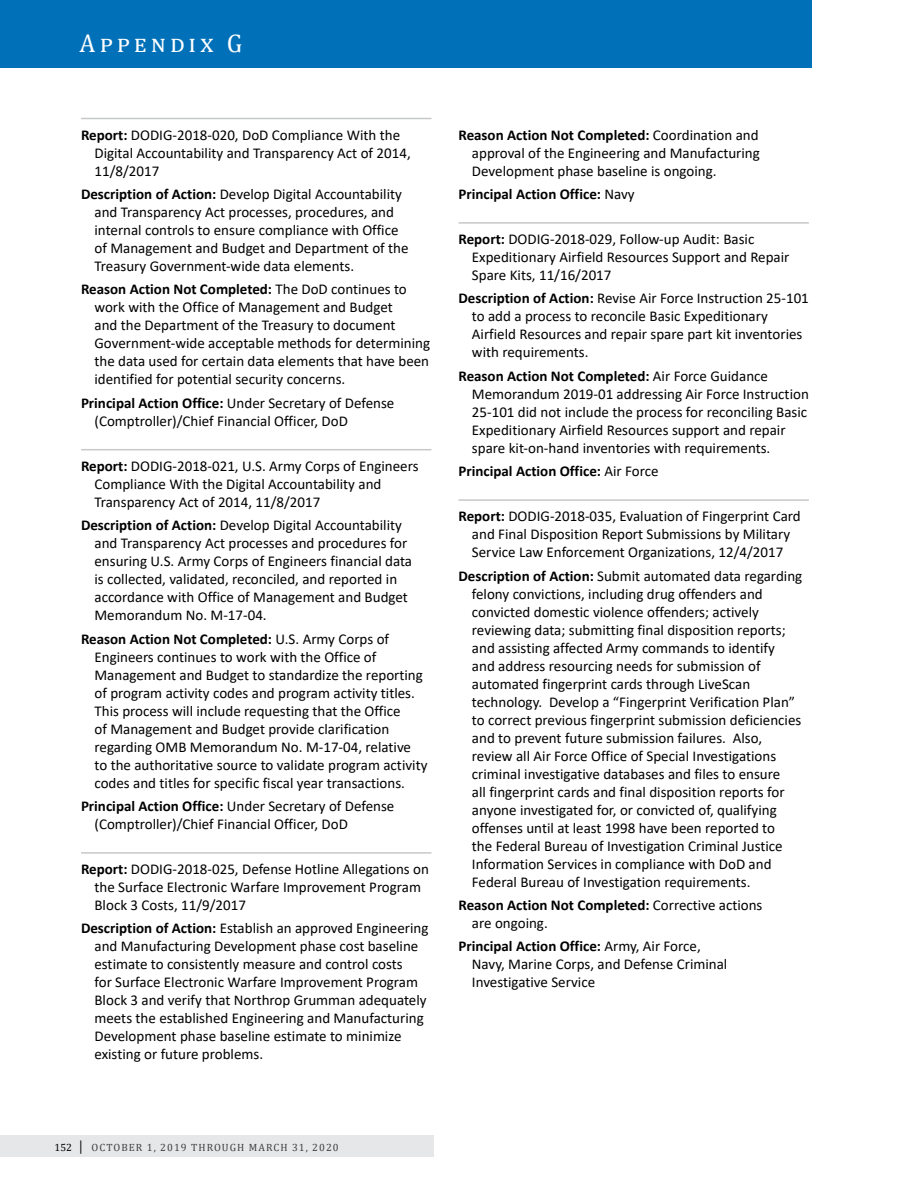
<style>
.page{position:relative;width:918px;height:1188px;background:#fff}
.page>*{position:absolute;margin:0;border:0;box-sizing:border-box;transform-origin:0 0}
.t1{font:25.5px "Cambria";color:#fff}
.MIDDLE_Bold_Colon_Bo{font:15px/18px "Calibri";color:#000}
.FIRST_Bold_Colon_Bod{font:15px/18px "Calibri";color:#000}
.MIDDLE_Bold_Colon_Bo-2{font:700 15px "Calibri";color:#000}
.t2{font:10.5px "Cambria";letter-spacing:.1em;color:#414042}
.s1{font-weight:700}
.s2{font-weight:400}
.s3{color:#000}
.s4{font-family:"Calibri";font-size:15px;color:#000}
</style>
<div class="page">
<div style="left:0;top:0;width:812px;height:68px;background:#0071b9"></div>
<div style="left:0;top:1135px;width:433px;height:22px;background:#e6e7e8"></div>
<hr style="left:81px;top:118px;width:350px;height:1px;background:#c7c8ca">
<hr style="left:81px;top:449px;width:350px;height:1px;background:#c7c8ca">
<hr style="left:81px;top:852px;width:350px;height:2px;background:#c7c8ca">
<hr style="left:458px;top:222px;width:351px;height:2px;background:#c7c8ca">
<hr style="left:458px;top:499px;width:351px;height:2px;background:#c7c8ca">
<h1 class="t1" style="left:80px;top:28px;width:165px">Appendix G</h1>
<p class="FIRST_Bold_Colon_Bod" style="left:94px;top:125px;width:318px;text-indent:-14px"><span class="s1">Report:</span> DODIG‑2018‑020, DoD Compliance With the<br>Digital Accountability and Transparency Act of 2014,<br>11/8/2017</p>
<p class="MIDDLE_Bold_Colon_Bo" style="left:94px;top:185px;width:316px;text-indent:-14px"><span class="s1">Description of Action:</span> Develop Digital Accountability and Transparency Act processes, procedures, and internal controls to ensure compliance with Office of Management and Budget and Department of the Treasury Government‑wide data elements.</p>
<p class="MIDDLE_Bold_Colon_Bo" style="left:94px;top:280px;width:337px;text-indent:-14px"><span class="s1">Reason Action Not Completed:</span> The DoD continues to work with the Office of Management and Budget<br>and the Department of the Treasury to document Government‑wide acceptable methods for determining the data used for certain data elements that have been identified for potential security concerns.</p>
<p class="MIDDLE_Bold_Colon_Bo" style="left:94px;top:393px;width:301px;text-indent:-14px"><span class="s1">Principal Action Office:</span> Under Secretary of Defense (Comptroller)/Chief Financial Officer, DoD</p>
<p class="FIRST_Bold_Colon_Bod" style="left:94px;top:456px;width:326px;text-indent:-14px"><span class="s1">Report:</span> DODIG‑2018‑021, U.S. Army Corps of Engineers<br>Compliance With the Digital Accountability and<br>Transparency Act of 2014, 11/8/2017</p>
<p class="MIDDLE_Bold_Colon_Bo" style="left:94px;top:516px;width:319px;text-indent:-14px"><span class="s1">Description of Action:</span> Develop Digital Accountability and Transparency Act processes and procedures for ensuring U.S. Army Corps of Engineers financial data is collected, validated, reconciled, and reported in accordance with Office of Management and Budget Memorandum No. M‑17‑04.</p>
<p class="MIDDLE_Bold_Colon_Bo" style="left:94px;top:629px;width:334px;text-indent:-14px"><span class="s1">Reason Action Not Completed:</span> U.S. Army Corps of Engineers continues to work with the Office of Management and Budget to standardize the reporting of program activity codes and program activity titles.<br>This process will include requesting that the Office<br>of Management and Budget provide clarification regarding OMB Memorandum No. M‑17‑04, relative to the authoritative source to validate program activity codes and titles for specific fiscal year transactions.</p>
<p class="MIDDLE_Bold_Colon_Bo" style="left:94px;top:797px;width:301px;text-indent:-14px"><span class="s1">Principal Action Office:</span> Under Secretary of Defense (Comptroller)/Chief Financial Officer, DoD</p>
<p class="FIRST_Bold_Colon_Bod" style="left:94px;top:860px;width:336px;text-indent:-14px"><span class="s1">Report:</span> DODIG‑2018‑025, Defense Hotline Allegations on the Surface Electronic Warfare Improvement Program<br>Block 3 Costs, 11/9/2017</p>
<p class="MIDDLE_Bold_Colon_Bo" style="left:94px;top:919px;width:335px;text-indent:-14px"><span class="s1">Description of Action:</span> Establish an approved Engineering and Manufacturing Development phase cost baseline estimate to consistently measure and control costs<br>for Surface Electronic Warfare Improvement Program Block 3 and verify that Northrop Grumman adequately meets the established Engineering and Manufacturing Development phase baseline estimate to minimize existing or future problems.</p>
<p class="MIDDLE_Bold_Colon_Bo" style="left:472px;top:125px;width:289px;text-align:justify;text-indent:-14px"><span class="s1">Reason Action Not Completed:</span> Coordination and approval of the Engineering and Manufacturing Development phase baseline is ongoing.</p>
<p class="MIDDLE_Bold_Colon_Bo-2" style="left:458px;top:183px;width:178px">Principal Action Office: <span class="s2">Navy</span></p>
<p class="FIRST_Bold_Colon_Bod" style="left:472px;top:230px;width:319px;text-indent:-14px"><span class="s1">Report:</span> DODIG‑2018‑029, Follow‑up Audit: Basic<br>Expeditionary Airfield Resources Support and Repair<br>Spare Kits, 11/16/2017</p>
<p class="MIDDLE_Bold_Colon_Bo" style="left:472px;top:289px;width:338px;text-indent:-14px"><span class="s1">Description of Action:</span> Revise Air Force Instruction 25‑101 to add a process to reconcile Basic Expeditionary Airfield Resources and repair spare part kit inventories with requirements.</p>
<p class="MIDDLE_Bold_Colon_Bo" style="left:472px;top:366px;width:338px;text-indent:-14px"><span class="s1">Reason Action Not Completed:</span> Air Force Guidance Memorandum 2019‑01 addressing Air Force Instruction 25‑101 did not include the process for reconciling Basic Expeditionary Airfield Resources support and repair spare kit‑on‑hand inventories with requirements.</p>
<p class="MIDDLE_Bold_Colon_Bo-2" style="left:458px;top:461px;width:202px">Principal Action Office: <span class="s2">Air Force</span></p>
<p class="FIRST_Bold_Colon_Bod" style="left:458px;top:507px;width:344px;text-align:center"><span class="s1">Report:</span> DODIG‑2018‑035, Evaluation of Fingerprint Card and Final Disposition Report Submissions by Military<br>Service Law Enforcement Organizations, 12/4/2017</p>
<p class="MIDDLE_Bold_Colon_Bo" style="left:472px;top:566px;width:332px;text-indent:-14px"><span class="s1">Description of Action:</span> Submit automated data regarding felony convictions, including drug offenders and convicted domestic violence offenders; actively reviewing data; submitting final disposition reports; and assisting affected Army commands to identify<br>and address resourcing needs for submission of automated fingerprint cards through LiveScan technology. Develop a “Fingerprint Verification Plan” to correct previous fingerprint submission deficiencies and to prevent future submission failures. Also, review all Air Force Office of Special Investigations criminal investigative databases and files to ensure<br>all fingerprint cards and final disposition reports for anyone investigated for, or convicted of, qualifying offenses until at least 1998 have been reported to<br>the Federal Bureau of Investigation Criminal Justice Information Services in compliance with DoD and Federal Bureau of Investigation requirements.</p>
<p class="MIDDLE_Bold_Colon_Bo" style="left:472px;top:896px;width:292px;text-indent:-14px"><span class="s1">Reason Action Not Completed:</span> Corrective actions are ongoing.</p>
<p class="MIDDLE_Bold_Colon_Bo" style="left:472px;top:937px;width:257px;text-indent:-14px"><span class="s1">Principal Action Office:</span> Army, Air Force,<br>Navy, Marine Corps, and Defense Criminal<br>Investigative Service</p>
<p class="t2" style="left:55px;top:1141px;width:286px"><span class="s3">152</span> <span class="s4">|</span> OCTOBER 1, 2019 THROUGH MARCH 31, 2020</p>
</div>
